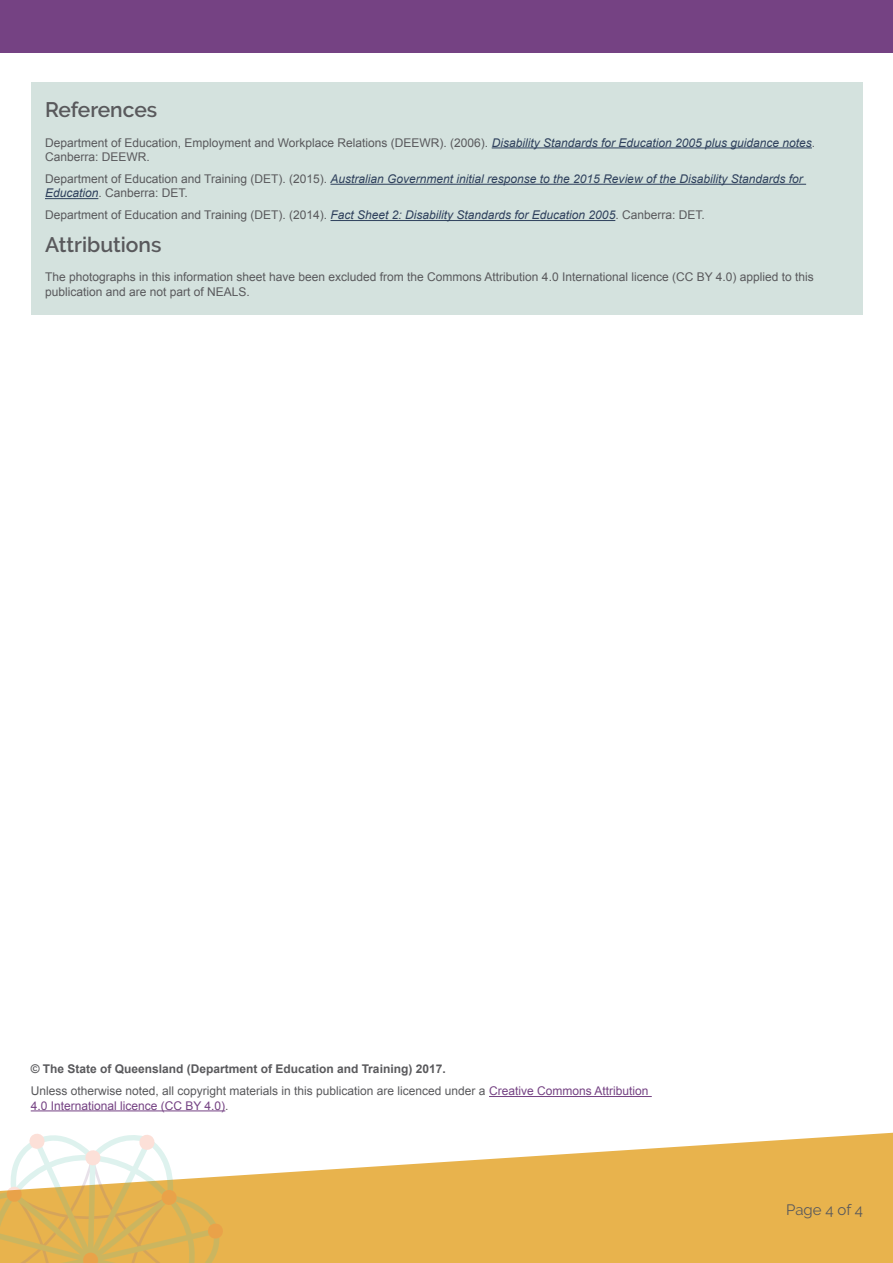
<style>
.page{position:relative;width:893px;height:1263px;background:#fff}
.page>*{position:absolute;margin:0;border:0;box-sizing:border-box;transform-origin:0 0}
.Ref_heading{font:600 21px "Raleway";color:#59595c}
.t1{font:15px "Raleway";color:#59595c}
.Refrences{font:12px/14.4px "Arial";color:#59595c}
.Refrences-2{font:italic 12px/14.4px "Arial";color:#2e405c}
.Body{font:12px/14.4px "Arial";color:#59595c}
.Body-2{font:700 12px "Arial";color:#59595c}
.s1{font-style:italic;color:#2e405c}
.s2{font-style:normal;color:#59595c}
.s3{color:#754283}
</style>
<div class="page">
<div style="left:0;top:0;width:893px;height:53px;background:#754283"></div>
<svg style="left:224px;top:1132px;width:669px;height:131px;fill:#e8b34d"></svg>
<svg style="left:0;top:1134px;width:224px;height:129px"></svg>
<div style="left:31px;top:82px;width:831px;height:233px;background:#d4e2de"></div>
<hr style="left:492px;top:147px;width:320px;height:1px;background:#2e405c">
<hr style="left:330px;top:184px;width:476px;height:1px;background:#2e405c">
<hr style="left:45px;top:198px;width:53px;height:1px;background:#2e405c">
<hr style="left:330px;top:220px;width:285px;height:1px;background:#2e405c">
<hr style="left:489px;top:1096px;width:163px;height:1px;background:#754283">
<hr style="left:31px;top:1110px;width:194px;height:1px;background:#754283">
<p class="Ref_heading" style="left:45px;top:98px;width:114px">References</p>
<p class="Refrences" style="left:45px;top:135px;width:772px">Department of Education, Employment and Workplace Relations (DEEWR). (2006). <span class="s1">Disability Standards for Education 2005 plus guidance notes</span>.<br>Canberra: DEEWR.</p>
<p class="Refrences-2" style="left:45px;top:172px;width:759px"><span class="s2">Department of Education and Training (DET). (2015).</span> Australian Government initial response to the 2015 Review of the Disability Standards for<br>Education<span class="s2">. Canberra: DET.</span></p>
<p class="Refrences" style="left:45px;top:208px;width:661px">Department of Education and Training (DET). (2014). <span class="s1">Fact Sheet 2: Disability Standards for Education 2005</span>. Canberra: DET.</p>
<p class="Ref_heading" style="left:45px;top:232px;width:118px">Attributions</p>
<p class="Refrences" style="left:45px;top:270px;width:770px">The photographs in this information sheet have been excluded from the Commons Attribution 4.0 International licence (CC BY 4.0) applied to this publication and are not part of NEALS.</p>
<p class="Body-2" style="left:31px;top:1061px;width:416px">© The State of Queensland (Department of Education and Training) 2017.</p>
<p class="Body" style="left:31px;top:1084px;width:619px">Unless otherwise noted, all copyright materials in this publication are licenced under a <span class="s3">Creative Commons Attribution<br>4.0 International licence (CC BY 4.0)</span>.</p>
<p class="t1" style="left:786px;top:1201px;width:78px">Page 4 of 4</p>
</div>
